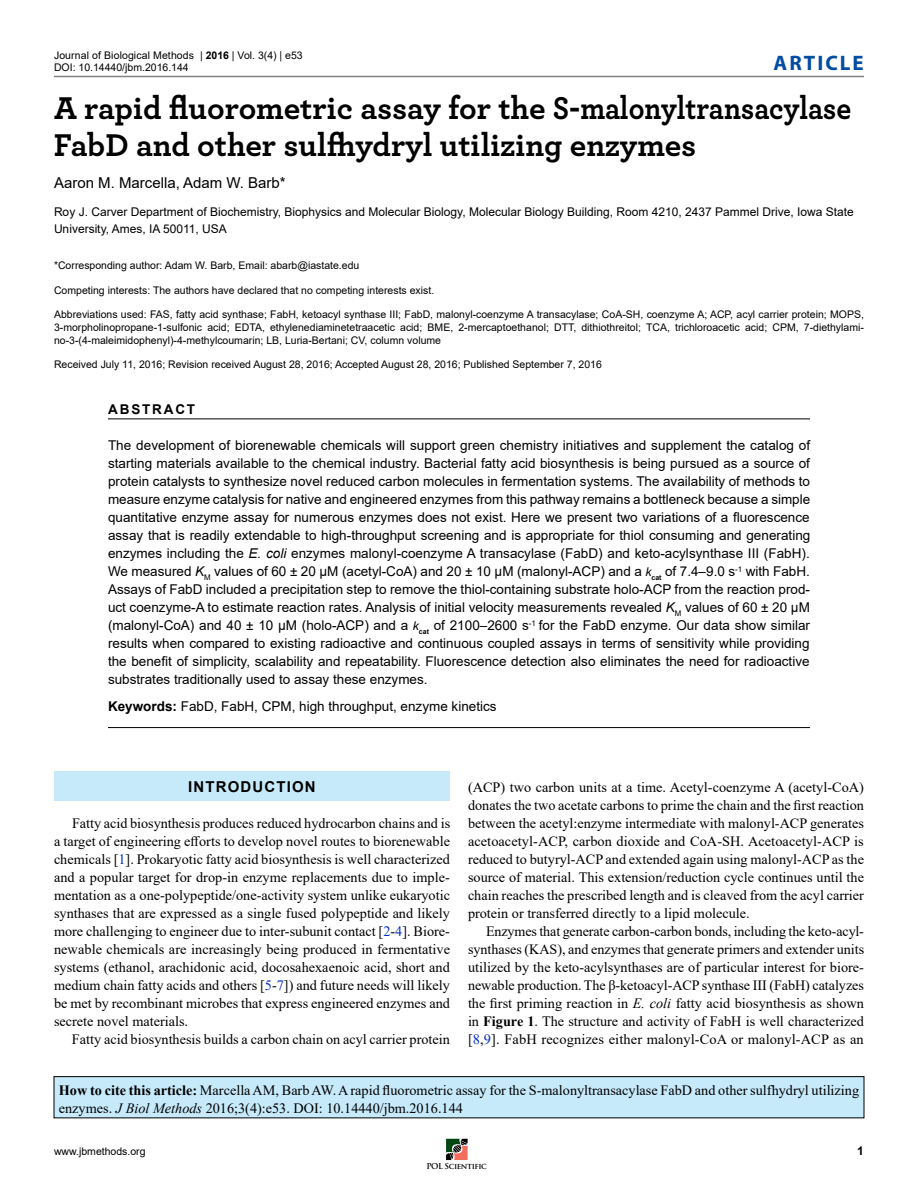
<style>
.page{position:relative;width:918px;height:1188px;background:#fff}
.page>*{position:absolute;margin:0;border:0;box-sizing:border-box;transform-origin:0 0}
.t1{font:700 33px/37.5px "Archer";color:#000}
.t2{font:700 21px "Myriad Pro";letter-spacing:.095em;color:#014da2}
.t3{font:15px "Arial";color:#000}
.t4{font:700 15px "Arial";letter-spacing:.075em;color:#000}
.t5{font:14.25px/18px "Times New Roman";color:#000;text-align:justify}
.t6{font:13.5px/18px "Arial";color:#000;text-align:justify}
.t7{font:700 13.5px "Arial";letter-spacing:.135em;color:#000}
.t8{font:12px/16.5px "Arial";color:#000}
.t9{font:700 12px "Arial";color:#000}
.t10{font:10.5px/12.6px "Arial";color:#000}
.t11{font:700 7.95px "Trajan Pro";letter-spacing:-.05em;color:#000}
.s1{font-weight:700}
.s2{font-style:italic}
.s3{font-style:italic;font-size:12px}
.s4{color:#002fc4}
</style>
<div class="page">
<hr style="left:54px;top:76px;width:810px;height:1px;background:#808285">
<svg style="left:446px;top:1139px;width:22px;height:21px"></svg>
<hr style="left:108px;top:418px;width:702px;height:1px;background:#000">
<hr style="left:108px;top:727px;width:702px;height:1px;background:#000">
<div style="left:54px;top:771px;width:396px;height:30px;background:#c7eafb"></div>
<div style="left:54px;top:1077px;width:810px;height:41px;background:#c7eafb"></div>
<div style="left:54px;top:1076px;width:810px;height:42px;border:1px solid #000"></div>
<p class="t10" style="left:54px;top:49px;width:250px">Journal of Biological Methods | <span class="s1">2016</span> | Vol. 3(4) | e53<br>DOI: 10.14440/jbm.2016.144</p>
<h2 class="t2" style="left:774px;top:49px;width:92px">ARTICLE</h2>
<h1 class="t1" style="left:54px;top:87px;width:799px">A rapid fluorometric assay for the S-malonyltransacylase<br>FabD and other sulfhydryl utilizing enzymes</h1>
<p class="t3" style="left:54px;top:172px;width:233px">Aaron M. Marcella, Adam W. Barb*</p>
<p class="t8" style="left:54px;top:203px;width:801px">Roy J. Carver Department of Biochemistry, Biophysics and Molecular Biology, Molecular Biology Building, Room 4210, 2437 Pammel Drive, Iowa State<br>University, Ames, IA 50011, USA</p>
<p class="t10" style="left:54px;top:259px;width:307px">*Corresponding author: Adam W. Barb, Email: abarb@iastate.edu</p>
<p class="t10" style="left:54px;top:284px;width:382px">Competing interests: The authors have declared that no competing interests exist.</p>
<p class="t10" style="left:54px;top:308px;width:812px;text-align:justify">Abbreviations used: FAS, fatty acid synthase; FabH, ketoacyl synthase III; FabD, malonyl-coenzyme A transacylase; CoA-SH, coenzyme A; ACP, acyl carrier protein; MOPS, 3-morpholinopropane-1-sulfonic acid; EDTA, ethylenediaminetetraacetic acid; BME, 2-mercaptoethanol; DTT, dithiothreitol; TCA, trichloroacetic acid; CPM, 7-diethylami&shy;no-3-(4-maleimidophenyl)-4-methylcoumarin; LB, Luria-Bertani; CV, column volume</p>
<p class="t10" style="left:54px;top:358px;width:549px">Received July 11, 2016; Revision received August 28, 2016; Accepted August 28, 2016; Published September 7, 2016</p>
<p class="t7" style="left:108px;top:400px;width:88px">ABSTRACT</p>
<p class="t6" style="left:108px;top:436px;width:704px">The development of biorenewable chemicals will support green chemistry initiatives and supplement the catalog of starting materials available to the chemical industry. Bacterial fatty acid biosynthesis is being pursued as a source of protein catalysts to synthesize novel reduced carbon molecules in fermentation systems. The availability of methods to measure enzyme catalysis for native and engineered enzymes from this pathway remains a bottleneck because a simple quantitative enzyme assay for numerous enzymes does not exist. Here we present two variations of a fluorescence assay that is readily extendable to high-throughput screening and is appropriate for thiol consuming and generating enzymes including the <span class="s2">E. coli</span> enzymes malonyl-coenzyme A transacylase (FabD) and keto-acylsynthase III (FabH).<br>We measured <span class="s2">K</span><sub>M</sub> values of 60 ± 20 µM (acetyl-CoA) and 20 ± 10 µM (malonyl-ACP) and a <span class="s3">k</span><sub>cat</sub> of 7.4–9.0 s<sup>-1</sup> with FabH.<br>Assays of FabD included a precipitation step to remove the thiol-containing substrate holo-ACP from the reaction prod&shy;uct coenzyme-A to estimate reaction rates. Analysis of initial velocity measurements revealed <span class="s2">K</span><sub>M</sub> values of 60 ± 20 µM (malonyl-CoA) and 40 ± 10 µM (holo-ACP) and a <span class="s3">k</span><sub>cat</sub> of 2100–2600 s<sup>-1</sup> for the FabD enzyme. Our data show similar results when compared to existing radioactive and continuous coupled assays in terms of sensitivity while providing the benefit of simplicity, scalability and repeatability. Fluorescence detection also eliminates the need for radioactive substrates traditionally used to assay these enzymes.</p>
<p class="t6" style="left:108px;top:697px;width:390px"><span class="s1">Keywords:</span> FabD, FabH, CPM, high throughput, enzyme kinetics</p>
<p class="t4" style="left:188px;top:776px;width:129px">INTRODUCTION</p>
<p class="t5" style="left:54px;top:814px;width:398px;text-indent:18px">Fatty acid biosynthesis produces reduced hydrocarbon chains and is a target of engineering efforts to develop novel routes to biorenewable chemicals [<span class="s4">1</span>]. Prokaryotic fatty acid biosynthesis is well characterized and a popular target for drop-in enzyme replacements due to imple&shy;mentation as a one-polypeptide/one-activity system unlike eukaryotic synthases that are expressed as a single fused polypeptide and likely more challenging to engineer due to inter-subunit contact [<span class="s4">2</span>-<span class="s4">4</span>]. Biore&shy;newable chemicals are increasingly being produced in fermentative systems (ethanol, arachidonic acid, docosahexaenoic acid, short and medium chain fatty acids and others [<span class="s4">5</span>-<span class="s4">7</span>]) and future needs will likely be met by recombinant microbes that express engineered enzymes and secrete novel materials.</p>
<p class="t5" style="left:72px;top:1030px;width:380px">Fatty acid biosynthesis builds a carbon chain on acyl carrier protein</p>
<p class="t5" style="left:468px;top:778px;width:398px">(ACP) two carbon units at a time. Acetyl-coenzyme A (acetyl-CoA) donates the two acetate carbons to prime the chain and the first reaction between the acetyl:enzyme intermediate with malonyl-ACP generates acetoacetyl-ACP, carbon dioxide and CoA-SH. Acetoacetyl-ACP is reduced to butyryl-ACP and extended again using malonyl-ACP as the source of material. This extension/reduction cycle continues until the chain reaches the prescribed length and is cleaved from the acyl carrier protein or transferred directly to a lipid molecule.</p>
<p class="t5" style="left:468px;top:922px;width:398px;text-indent:18px">Enzymes that generate carbon-carbon bonds, including the keto-acyl&shy;synthases (KAS), and enzymes that generate primers and extender units utilized by the keto-acylsynthases are of particular interest for biore&shy;newable production. The β-ketoacyl-ACP synthase III (FabH) catalyzes the first priming reaction in <span class="s2">E. coli</span> fatty acid biosynthesis as shown in <span class="s1">Figure 1</span>. The structure and activity of FabH is well characterized [<span class="s4">8</span>,<span class="s4">9</span>]. FabH recognizes either malonyl-CoA or malonyl-ACP as an</p>
<p class="t5" style="left:59px;top:1081px;width:802px"><span class="s1">How to cite this article:</span> Marcella AM, Barb AW. A rapid fluorometric assay for the S-malonyltransacylase FabD and other sulfhydryl utilizing enzymes. <span class="s2">J Biol Methods</span> 2016;3(4):e53. DOI: 10.14440/jbm.2016.144</p>
<p class="t10" style="left:54px;top:1145px;width:93px">www.jbmethods.org</p>
<p class="t9" style="left:857px;top:1142px;width:8px">1</p>
<p class="t11" style="left:427px;top:1161px;width:62px">POL Scientific</p>
</div>
